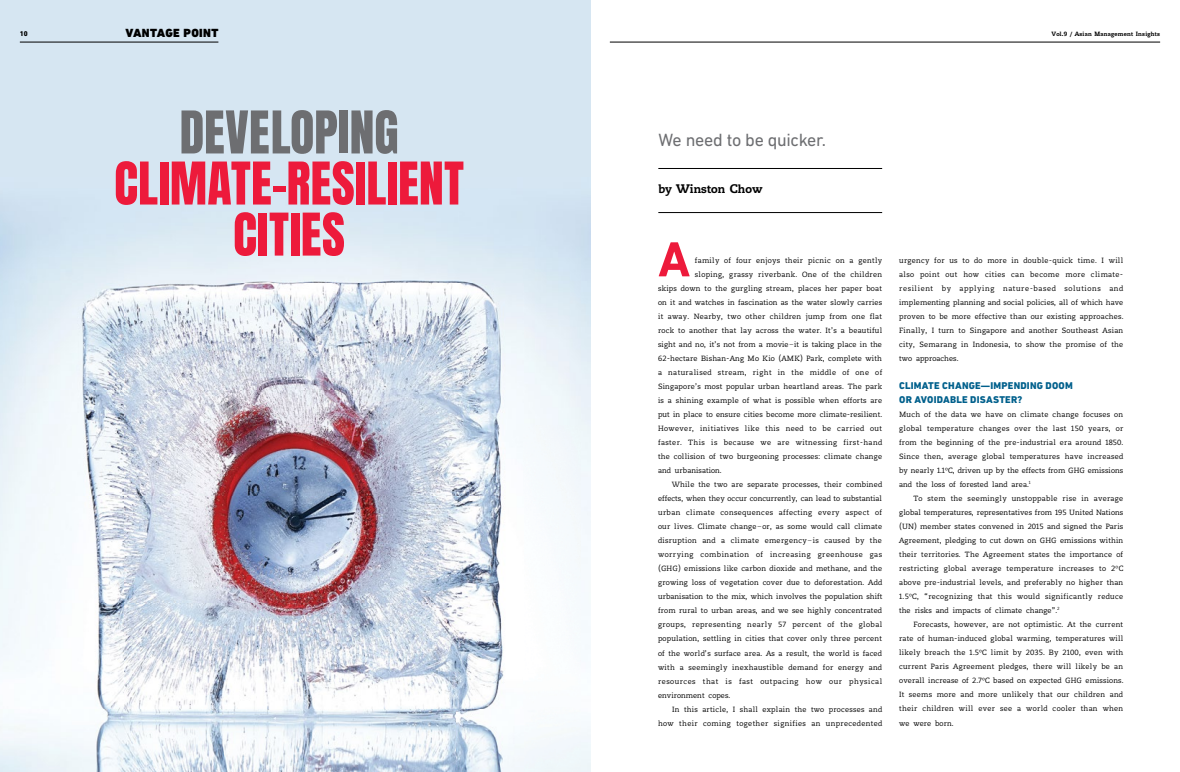
<style>
.page{position:relative;width:1180px;height:772px;background:#fff}
.page>*{position:absolute;margin:0;border:0;box-sizing:border-box;transform-origin:0 0}
.t1{font:50px/51px "Anton";letter-spacing:.005em;color:#ed1a3b;text-align:center}
.t2{font:50px "Anton";color:#6d6e71}
.t3{font:700 50px "DIN Next LT Pro";color:#ed1a3b}
.t4{font:18px "DIN Next LT Pro";letter-spacing:-.02em;color:#6d6e71}
.t5{font:800 14px "Sabel";color:#000}
.t6{font:900 12px "DIN Next LT Pro";letter-spacing:.035em;color:#000}
.t7{font:800 10px/14px "DIN Next LT Pro";letter-spacing:.02em;color:#00608c}
.t8{font:9px/14px "Sabel";letter-spacing:.02em;color:#000;text-align:justify}
.t9{font:9px "Sabel";letter-spacing:.04em;color:#000}
.t10{font:9px "Sabel";letter-spacing:.05em;color:#000}
.t11{font:9px "Sabel";letter-spacing:.045em;color:#000}
.t12{font:800 7px "Sabel";letter-spacing:.03em;color:#000}
.t13{font:800 7px "DIN Next LT Pro";color:#000}
</style>
<div class="page">
<div style="left:0;top:0;width:590px;height:771px;background:#d6e6f2"></div>
<img style="left:0;top:211px;width:581px;height:560px">
<img style="left:581px;top:223px;width:9px;height:548px">
<hr style="left:658px;top:168px;width:224px;height:1px;background:#000">
<hr style="left:658px;top:212px;width:224px;height:1px;background:#000">
<hr style="left:609px;top:42px;width:550px;height:1px;background:#000">
<hr style="left:20px;top:42px;width:198px;height:1px;background:#000">
<h3 class="t6" style="left:125px;top:26px;width:94px">VANTAGE POINT</h3>
<p class="t13" style="left:20px;top:29px;width:9px">10</p>
<p class="t12" style="left:1051px;top:29px;width:110px">Vol.9 / Asian Management Insights</p>
<h1 class="t2" style="left:179px;top:107px;width:220px">DEVELOPING</h1>
<h1 class="t1" style="left:114px;top:162px;width:351px">CLIMATE-RESILIENT<br>CITIES</h1>
<h2 class="t4" style="left:658px;top:129px;width:169px">We need to be quicker.</h2>
<h3 class="t5" style="left:658px;top:180px;width:106px">by Winston Chow</h3>
<h1 class="t3" style="left:658px;top:230px;width:34px">A</h1>
<p class="t8" style="left:694px;top:253px;width:189px">family of four enjoys their picnic on a gently</p>
<p class="t8" style="left:694px;top:267px;width:189px">sloping, grassy riverbank. One of the children</p>
<p class="t8" style="left:658px;top:281px;width:225px">skips down to the gurgling stream, places her paper boat</p>
<p class="t8" style="left:658px;top:295px;width:225px">on it and watches in fascination as the water slowly carries</p>
<p class="t8" style="left:658px;top:309px;width:225px">it away. Nearby, two other children jump from one flat</p>
<p class="t8" style="left:658px;top:323px;width:225px">rock to another that lay across the water. It’s a beautiful</p>
<p class="t8" style="left:658px;top:337px;width:225px">sight and no, it’s not from a movie–it is taking place in the</p>
<p class="t8" style="left:658px;top:351px;width:225px">62-hectare Bishan-Ang Mo Kio (AMK) Park, complete with</p>
<p class="t9" style="left:658px;top:367px;width:226px">a naturalised stream, right in the middle of one of</p>
<p class="t8" style="left:658px;top:379px;width:225px">Singapore’s most popular urban heartland areas. The park</p>
<p class="t8" style="left:658px;top:393px;width:225px">is a shining example of what is possible when efforts are</p>
<p class="t8" style="left:658px;top:407px;width:225px">put in place to ensure cities become more climate-resilient.</p>
<p class="t9" style="left:658px;top:423px;width:225px">However, initiatives like this need to be carried out</p>
<p class="t11" style="left:658px;top:437px;width:226px">faster. This is because we are witnessing first-hand</p>
<p class="t8" style="left:658px;top:449px;width:225px">the collision of two burgeoning processes: climate change</p>
<p class="t8" style="left:658px;top:463px;width:65px">and urbanisation.</p>
<p class="t8" style="left:672px;top:477px;width:211px">While the two are separate processes, their combined</p>
<p class="t8" style="left:658px;top:491px;width:225px">effects, when they occur concurrently, can lead to substantial</p>
<p class="t9" style="left:658px;top:507px;width:225px">urban climate consequences affecting every aspect of</p>
<p class="t8" style="left:658px;top:519px;width:225px">our lives. Climate change–or, as some would call climate</p>
<p class="t8" style="left:658px;top:533px;width:225px">disruption and a climate emergency–is caused by the</p>
<p class="t10" style="left:658px;top:549px;width:225px">worrying combination of increasing greenhouse gas</p>
<p class="t8" style="left:658px;top:561px;width:225px">(GHG) emissions like carbon dioxide and methane, and the</p>
<p class="t8" style="left:658px;top:575px;width:225px">growing loss of vegetation cover due to deforestation. Add</p>
<p class="t8" style="left:658px;top:589px;width:226px">urbanisation to the mix, which involves the population shift</p>
<p class="t8" style="left:658px;top:603px;width:225px">from rural to urban areas, and we see highly concentrated</p>
<p class="t9" style="left:658px;top:619px;width:226px">groups, representing nearly 57 percent of the global</p>
<p class="t8" style="left:658px;top:631px;width:225px">population, settling in cities that cover only three percent</p>
<p class="t8" style="left:658px;top:645px;width:225px">of the world’s surface area. As a result, the world is faced</p>
<p class="t8" style="left:658px;top:659px;width:225px">with a seemingly inexhaustible demand for energy and</p>
<p class="t10" style="left:658px;top:675px;width:226px">resources that is fast outpacing how our physical</p>
<p class="t8" style="left:658px;top:687px;width:74px">environment copes.</p>
<p class="t8" style="left:672px;top:701px;width:211px">In this article, I shall explain the two processes and</p>
<p class="t8" style="left:658px;top:715px;width:226px">how their coming together signifies an unprecedented</p>
<p class="t8" style="left:899px;top:253px;width:226px">urgency for us to do more in double-quick time. I will also point out how cities can become more climate&shy;resilient by applying nature-based solutions and implementing planning and social policies, all of which have proven to be more effective than our existing approaches.<br>Finally, I turn to Singapore and another Southeast Asian city, Semarang in Indonesia, to show the promise of the two approaches.</p>
<p class="t7" style="left:899px;top:378px;width:175px">CLIMATE CHANGE—IMPENDING DOOM<br>OR AVOIDABLE DISASTER?</p>
<p class="t8" style="left:899px;top:407px;width:225px">Much of the data we have on climate change focuses on global temperature changes over the last 150 years, or from the beginning of the pre-industrial era around 1850.<br>Since then, average global temperatures have increased by nearly 1.1ºC, driven up by the effects from GHG emissions and the loss of forested land area.<sup>1</sup></p>
<p class="t8" style="left:899px;top:491px;width:226px;text-indent:14px">To stem the seemingly unstoppable rise in average global temperatures, representatives from 195 United Nations (UN) member states convened in 2015 and signed the Paris Agreement, pledging to cut down on GHG emissions within their territories. The Agreement states the importance of restricting global average temperature increases to 2ºC above pre-industrial levels, and preferably no higher than 1.5ºC, “recognizing that this would significantly reduce the risks and impacts of climate change”.<sup>2</sup></p>
<p class="t8" style="left:899px;top:617px;width:226px;text-indent:14px">Forecasts, however, are not optimistic. At the current rate of human-induced global warming, temperatures will likely breach the 1.5ºC limit by 2035. By 2100, even with current Paris Agreement pledges, there will likely be an overall increase of 2.7ºC based on expected GHG emissions.<br>It seems more and more unlikely that our children and their children will ever see a world cooler than when we were born.</p>
</div>
